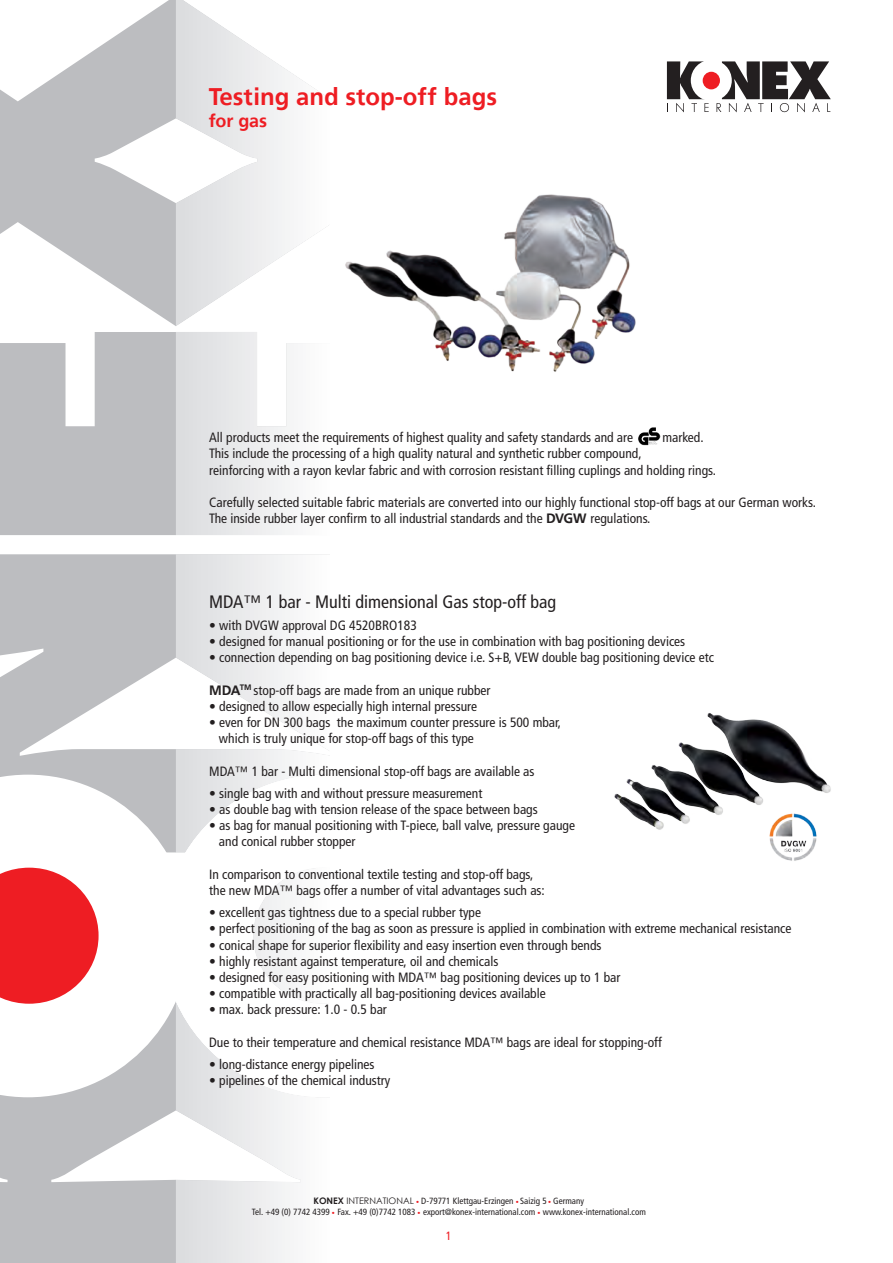
<style>
.page{position:relative;width:893px;height:1263px;background:#fff}
.page>*{position:absolute;margin:0;border:0;box-sizing:border-box;transform-origin:0 0}
.t1{font:700 24px "Frutiger";color:#ee1d23}
.t2{font:condensed 18px "Frutiger LT";color:#231f20}
.t3{font:700 18px "Frutiger";letter-spacing:-.01em;color:#ee1d23}
.t4{font:condensed 13.5px "Frutiger LT";color:#231f20}
.t5{font:condensed 12px "Frutiger LT";color:#ee1d23}
.t6{font:condensed 9px "Frutiger LT";color:#231f20}
.s1{font-family:"Frutiger";font-weight:700;font-stretch:normal}
.s2{font-family:"Century Gothic";font-weight:700;font-stretch:normal}
.s3{font-family:"Century Gothic";font-stretch:normal}
.s4{font-family:"Frutiger";font-weight:700;font-stretch:normal;font-size:6px;color:#ee1d23}
</style>
<div class="page">
<img style="left:253px;top:868px;width:76px;height:136px">
<svg style="left:0;top:1097px;width:176px;height:166px;background:#c6c6c9"></svg>
<svg style="left:0;top:554px;width:176px;height:221px;fill:#bcbdc0"></svg>
<svg style="left:0;top:332px;width:176px;height:203px;background:#c1c2c5"></svg>
<svg style="left:0;top:0;width:176px;height:326px;fill:#bcbdc0"></svg>
<svg style="left:0;top:775px;width:190px;height:322px"></svg>
<svg style="left:0;top:868px;width:99px;height:136px;background:#f03f45"></svg>
<svg style="left:667px;top:61px;width:42px;height:51px"></svg>
<svg style="left:716px;top:61px;width:115px;height:51px"></svg>
<div style="left:691px;top:60px;width:41px;height:41px;background:#fff;border-radius:50%"></div>
<div style="left:703px;top:72px;width:17px;height:17px;background:#ee1d23;border-radius:50%"></div>
<img style="left:345px;top:194px;width:291px;height:178px">
<img style="left:614px;top:713px;width:217px;height:117px">
<img style="left:765px;top:809px;width:55px;height:52px">
<img style="left:638px;top:427px;width:23px;height:18px">
<p class="t1" style="left:209px;top:83px;width:290px">Testing and stop-off bags</p>
<p class="t3" style="left:209px;top:110px;width:60px">for gas</p>
<p class="t4" style="left:209px;top:430px;width:425px">All products meet the requirements of highest quality and safety standards and are</p>
<p class="t4" style="left:662px;top:430px;width:43px">marked.</p>
<p class="t4" style="left:209px;top:446px;width:434px">This include the processing of a high quality natural and synthetic rubber compound,</p>
<p class="t4" style="left:209px;top:462px;width:508px">reinforcing with a rayon kevlar fabric and with corrosion resistant filling cuplings and holding rings.</p>
<p class="t4" style="left:209px;top:494px;width:608px">Carefully selected suitable fabric materials are converted into our highly functional stop-off bags at our German works.</p>
<p class="t4" style="left:209px;top:511px;width:443px">The inside rubber layer confirm to all industrial standards and the <span class="s1">DVGW</span> regulations.</p>
<p class="t2" style="left:209px;top:591px;width:348px">MDA™ 1 bar - Multi dimensional Gas stop-off bag</p>
<p class="t4" style="left:209px;top:617px;width:209px">• with DVGW approval DG 4520BRO183</p>
<p class="t4" style="left:209px;top:633px;width:478px">• designed for manual positioning or for the use in combination with bag positioning devices</p>
<p class="t4" style="left:209px;top:650px;width:506px">• connection depending on bag positioning device i.e. S+B, VEW double bag positioning device etc</p>
<p class="t4" style="left:209px;top:682px;width:283px"><span class="s1">MDA</span><sup>TM</sup> stop-off bags are made from an unique rubber</p>
<p class="t4" style="left:209px;top:698px;width:270px">• designed to allow especially high internal pressure</p>
<p class="t4" style="left:209px;top:714px;width:353px">• even for DN 300 bags the maximum counter pressure is 500 mbar,</p>
<p class="t4" style="left:219px;top:731px;width:256px">which is truly unique for stop-off bags of this type</p>
<p class="t4" style="left:209px;top:763px;width:327px">MDA™ 1 bar - Multi dimensional stop-off bags are available as</p>
<p class="t4" style="left:209px;top:785px;width:275px">• single bag with and without pressure measurement</p>
<p class="t4" style="left:209px;top:801px;width:330px">• as double bag with tension release of the space between bags</p>
<p class="t4" style="left:209px;top:818px;width:367px">• as bag for manual positioning with T-piece, ball valve, pressure gauge</p>
<p class="t4" style="left:219px;top:834px;width:138px">and conical rubber stopper</p>
<p class="t4" style="left:209px;top:866px;width:326px">In comparison to conventional textile testing and stop-off bags,</p>
<p class="t4" style="left:209px;top:882px;width:337px">the new MDA™ bags offer a number of vital advantages such as:</p>
<p class="t4" style="left:209px;top:905px;width:273px">• excellent gas tightness due to a special rubber type</p>
<p class="t4" style="left:209px;top:921px;width:584px">• perfect positioning of the bag as soon as pressure is applied in combination with extreme mechanical resistance</p>
<p class="t4" style="left:209px;top:937px;width:394px">• conical shape for superior flexibility and easy insertion even through bends</p>
<p class="t4" style="left:209px;top:953px;width:291px">• highly resistant against temperature, oil and chemicals</p>
<p class="t4" style="left:209px;top:969px;width:413px">• designed for easy positioning with MDA™ bag positioning devices up to 1 bar</p>
<p class="t4" style="left:209px;top:986px;width:338px">• compatible with practically all bag-positioning devices available</p>
<p class="t4" style="left:209px;top:1002px;width:179px">• max. back pressure: 1.0 - 0.5 bar</p>
<p class="t4" style="left:209px;top:1034px;width:454px">Due to their temperature and chemical resistance MDA™ bags are ideal for stopping-off</p>
<p class="t4" style="left:209px;top:1056px;width:167px">• long-distance energy pipelines</p>
<p class="t4" style="left:209px;top:1073px;width:183px">• pipelines of the chemical industry</p>
<p class="t6" style="left:313px;top:1195px;width:272px"><span class="s2">KONEX</span> <span class="s3">INTERNATIONAL</span> <span class="s4">•</span> D-79771 Klettgau-Erzingen <span class="s4">•</span> Saizig 5 <span class="s4">•</span> Germany</p>
<p class="t6" style="left:252px;top:1206px;width:396px">Tel. +49 (0) 7742 4399 <span class="s4">•</span> Fax. +49 (0)7742 1083 <span class="s4">•</span> export@konex-international.com <span class="s4">•</span> www.konex-international.com</p>
<p class="t5" style="left:446px;top:1229px;width:7px">1</p>
</div>
